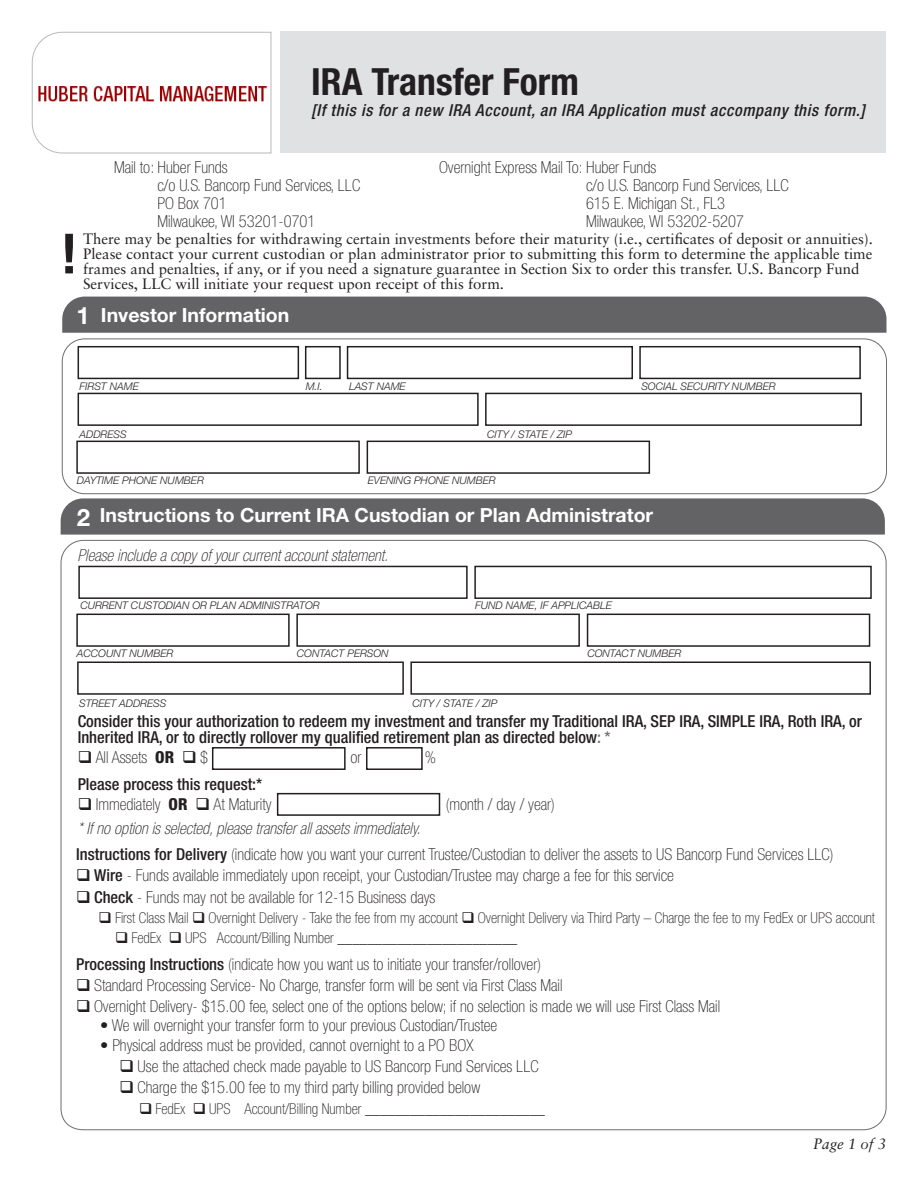
<style>
.page{position:relative;width:918px;height:1188px;background:#fff}
.page>*{position:absolute;margin:0;border:0;box-sizing:border-box;transform-origin:0 0}
.t1{font:700 condensed 55.5px "Helvetica Neue";color:#231f20}
.t2{font:700 condensed 37.5px "Helvetica Neue";color:#231f20}
.t3{font:700 24px "Helvetica Neue";color:#fff}
.t4{font:700 19.5px "Helvetica Neue";color:#fff}
.t5{font:100 condensed 16.5px "Helvetica Neue";color:#231f20}
.t6{font:500 condensed 16.5px/16.5px "Helvetica Neue";color:#231f20}
.t7{font:italic 100 condensed 16.5px "Helvetica Neue";color:#231f20}
.t8{font:italic 500 condensed 16.5px "Helvetica Neue";letter-spacing:.04em;color:#231f20}
.t9{font:15px/15px "Sabon";color:#231f20}
.t10{font:100 condensed 15px "Helvetica Neue";color:#231f20}
.t11{font:italic 15px "Sabon";color:#231f20}
.t12{font:italic 300 10.5px "Helvetica Neue";color:#231f20}
.s1{color:#6c6d70}
.s2{font-weight:800}
.s3{font-weight:500}
</style>
<div class="page">
<div style="left:280px;top:32px;width:606px;height:121px;background:#e0e1e3"></div>
<svg style="left:31px;top:32px;width:241px;height:122px"></svg>
<div style="left:62px;top:297px;width:824px;height:36px;background:#636366"></div>
<div style="left:62px;top:339px;width:825px;height:155px;border:1px solid #6c6d70;border-radius:22px"></div>
<div style="left:78px;top:346px;width:221px;height:33px;border:2px solid #231f20"></div>
<div style="left:639px;top:346px;width:222px;height:33px;border:2px solid #231f20"></div>
<div style="left:78px;top:393px;width:401px;height:33px;border:2px solid #231f20"></div>
<div style="left:485px;top:393px;width:377px;height:33px;border:2px solid #231f20"></div>
<div style="left:305px;top:346px;width:36px;height:33px;border:2px solid #231f20"></div>
<div style="left:347px;top:346px;width:286px;height:33px;border:2px solid #231f20"></div>
<div style="left:76px;top:441px;width:284px;height:33px;border:2px solid #231f20"></div>
<div style="left:367px;top:441px;width:283px;height:33px;border:2px solid #231f20"></div>
<div style="left:76px;top:614px;width:214px;height:33px;border:2px solid #231f20"></div>
<div style="left:296px;top:614px;width:284px;height:33px;border:2px solid #231f20"></div>
<div style="left:212px;top:747px;width:134px;height:23px;border:2px solid #231f20"></div>
<div style="left:277px;top:793px;width:163px;height:23px;border:2px solid #231f20"></div>
<div style="left:366px;top:747px;width:57px;height:23px;border:2px solid #231f20"></div>
<div style="left:587px;top:614px;width:283px;height:33px;border:2px solid #231f20"></div>
<div style="left:61px;top:498px;width:824px;height:37px;background:#636366"></div>
<div style="left:77px;top:662px;width:327px;height:33px;border:2px solid #231f20"></div>
<div style="left:410px;top:662px;width:461px;height:33px;border:2px solid #231f20"></div>
<div style="left:78px;top:566px;width:390px;height:33px;border:2px solid #231f20"></div>
<div style="left:474px;top:566px;width:398px;height:33px;border:2px solid #231f20"></div>
<img style="left:38px;top:84px;width:229px;height:24px">
<p class="t2" style="left:311px;top:59px;width:269px">IRA Transfer Form</p>
<p class="t8" style="left:311px;top:101px;width:556px">[If this is for a new IRA Account, an IRA Application must accompany this form.]</p>
<p class="t5" style="left:114px;top:157px;width:115px">Mail to: Huber Funds</p>
<p class="t5" style="left:157px;top:175px;width:204px">c/o U.S. Bancorp Fund Services, LLC</p>
<p class="t5" style="left:157px;top:193px;width:71px">PO Box 701</p>
<p class="t5" style="left:157px;top:211px;width:159px">Milwaukee, WI 53201-0701</p>
<p class="t5" style="left:439px;top:157px;width:219px">Overnight Express Mail To: Huber Funds</p>
<p class="t5" style="left:586px;top:175px;width:204px">c/o U.S. Bancorp Fund Services, LLC</p>
<p class="t5" style="left:586px;top:193px;width:141px">615 E. Michigan St., FL3</p>
<p class="t5" style="left:586px;top:211px;width:159px">Milwaukee, WI 53202-5207</p>
<p class="t9" style="left:83px;top:231px;width:792px">There may be penalties for withdrawing certain investments before their maturity (i.e., certificates of deposit or annuities).<br>Please contact your current custodian or plan administrator prior to submitting this form to determine the applicable time frames and penalties, if any, or if you need a signature guarantee in Section Six to order this transfer. U.S. Bancorp Fund Services, LLC will initiate your request upon receipt of this form.</p>
<p class="t3" style="left:76px;top:301px;width:15px">1</p>
<p class="t4" style="left:101px;top:303px;width:190px">Investor Information</p>
<p class="t1" style="left:61px;top:220px;width:18px">!</p>
<p class="t12" style="left:80px;top:380px;width:61px">FIRST NAME</p>
<p class="t12" style="left:641px;top:380px;width:136px">SOCIAL SECURITY NUMBER</p>
<p class="t12" style="left:306px;top:380px;width:19px">M.I.</p>
<p class="t12" style="left:349px;top:380px;width:58px">LAST NAME</p>
<p class="t12" style="left:80px;top:428px;width:49px">ADDRESS</p>
<p class="t12" style="left:487px;top:428px;width:86px">CITY / STATE / ZIP</p>
<p class="t12" style="left:77px;top:474px;width:128px">DAYTIME PHONE NUMBER</p>
<p class="t12" style="left:368px;top:474px;width:129px">EVENING PHONE NUMBER</p>
<p class="t3" style="left:77px;top:502px;width:15px">2</p>
<p class="t4" style="left:100px;top:503px;width:555px">Instructions to Current IRA Custodian or Plan Administrator</p>
<p class="t7" style="left:78px;top:546px;width:312px">Please include a copy of your current account statement.</p>
<p class="t12" style="left:80px;top:599px;width:241px">CURRENT CUSTODIAN OR PLAN ADMINISTRATOR</p>
<p class="t12" style="left:475px;top:599px;width:138px">FUND NAME, IF APPLICABLE</p>
<p class="t12" style="left:77px;top:647px;width:98px">ACCOUNT NUMBER</p>
<p class="t12" style="left:297px;top:647px;width:93px">CONTACT PERSON</p>
<p class="t12" style="left:587px;top:647px;width:96px">CONTACT NUMBER</p>
<p class="t12" style="left:79px;top:697px;width:89px">STREET ADDRESS</p>
<p class="t12" style="left:412px;top:697px;width:86px">CITY / STATE / ZIP</p>
<p class="t6" style="left:78px;top:712px;width:786px">Consider this your authorization to redeem my investment and transfer my Traditional IRA, SEP IRA, SIMPLE IRA, Roth IRA, or<br>Inherited IRA, or to directly rollover my qualified retirement plan as directed below<span class="s1">: *</span></p>
<p class="t5" style="left:78px;top:748px;width:132px">❑ All Assets <span class="s2">OR</span> ❑ $</p>
<p class="t5" style="left:351px;top:748px;width:13px">or</p>
<p class="t5" style="left:425px;top:748px;width:13px">%</p>
<p class="t6" style="left:78px;top:775px;width:186px">Please process this request:*</p>
<p class="t5" style="left:78px;top:795px;width:195px">❑ Immediately <span class="s2">OR</span> ❑ At Maturity</p>
<p class="t5" style="left:446px;top:795px;width:111px">(month / day / year)</p>
<p class="t7" style="left:78px;top:819px;width:344px">* If no option is selected, please transfer all assets immediately.</p>
<p class="t5" style="left:76px;top:845px;width:759px"><span class="s3">Instructions for Delivery</span> (indicate how you want your current Trustee/Custodian to deliver the assets to US Bancorp Fund Services LLC)</p>
<p class="t5" style="left:76px;top:866px;width:599px">❑ <span class="s3">Wire</span> - Funds available immediately upon receipt, your Custodian/Trustee may charge a fee for this service</p>
<p class="t5" style="left:76px;top:888px;width:361px">❑ <span class="s3">Check</span> - Funds may not be available for 12-15 Business days</p>
<p class="t10" style="left:99px;top:909px;width:778px">❑ First Class Mail ❑ Overnight Delivery - Take the fee from my account ❑ Overnight Delivery via Third Party – Charge the fee to my FedEx or UPS account</p>
<p class="t10" style="left:115px;top:929px;width:404px">❑ FedEx ❑ UPS Account/Billing Number ________________________</p>
<p class="t5" style="left:76px;top:955px;width:466px"><span class="s3">Processing Instructions</span> (indicate how you want us to initiate your transfer/rollover)</p>
<p class="t5" style="left:76px;top:976px;width:488px">❑ Standard Processing Service- No Charge, transfer form will be sent via First Class Mail</p>
<p class="t5" style="left:76px;top:997px;width:646px">❑ Overnight Delivery- $15.00 fee, select one of the options below; if no selection is made we will use First Class Mail</p>
<p class="t5" style="left:100px;top:1016px;width:399px">• We will overnight your transfer form to your previous Custodian/Trustee</p>
<p class="t5" style="left:100px;top:1036px;width:375px">• Physical address must be provided, cannot overnight to a PO BOX</p>
<p class="t5" style="left:120px;top:1057px;width:421px">❑ Use the attached check made payable to US Bancorp Fund Services LLC</p>
<p class="t5" style="left:120px;top:1078px;width:362px">❑ Charge the $15.00 fee to my third party billing provided below</p>
<p class="t10" style="left:139px;top:1101px;width:407px">❑ FedEx ❑ UPS Account/Billing Number ________________________</p>
<p class="t11" style="left:813px;top:1135px;width:75px">Page 1 of 3</p>
</div>
